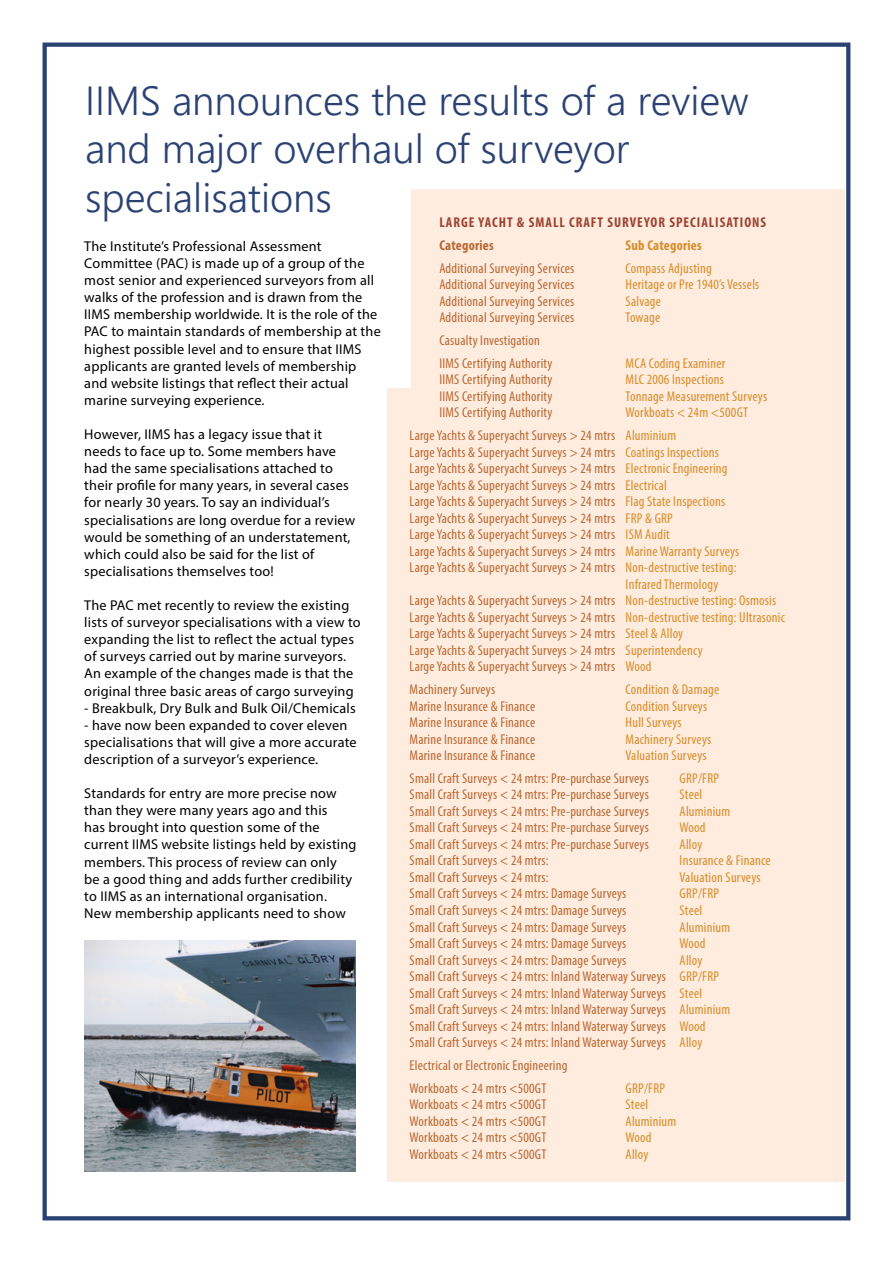
<style>
.page{position:relative;width:893px;height:1263px;background:#fff}
.page>*{position:absolute;margin:0;border:0;box-sizing:border-box;transform-origin:0 0}
.t1{font:300 40.5px/48.6px "Segoe UI";color:#2a4273}
.t2{font:condensed 14.25px/16.5px "Myriad Pro";letter-spacing:.015em;color:#ba6831}
.t3{font:14.25px/17.1px "Myriad Pro";letter-spacing:.015em;color:#000}
.t4{font:condensed 14.25px "Myriad Pro";letter-spacing:.015em;color:#d88d2a}
.t5{font:700 condensed 14.25px "Myriad Pro";letter-spacing:.07em;color:#9e4334}
.t6{font:700 condensed 14.25px "Myriad Pro";letter-spacing:.015em;color:#d88d2a}
.t7{font:700 condensed 14.25px "Myriad Pro";letter-spacing:.015em;color:#ba6831}
.s1{color:#d88d2a}
</style>
<div class="page">
<div style="left:43px;top:43px;width:807px;height:1177px;border:4px solid #2a4273"></div>
<div style="left:387px;top:389px;width:374px;height:793px;background:#feecdf"></div>
<div style="left:412px;top:189px;width:433px;height:993px;background:#feecdf"></div>
<img style="left:84px;top:940px;width:271px;height:231px">
<h1 class="t1" style="left:85px;top:72px;width:665px">IIMS announces the results of a review and major overhaul of surveyor specialisations</h1>
<p class="t5" style="left:439px;top:213px;width:328px">LARGE YACHT &amp; SMALL CRAFT SURVEYOR SPECIALISATIONS</p>
<p class="t7" style="left:439px;top:236px;width:56px">Categories</p>
<p class="t6" style="left:626px;top:236px;width:77px">Sub Categories</p>
<p class="t2" style="left:439px;top:259px;width:137px">Additional Surveying Services</p>
<p class="t4" style="left:626px;top:259px;width:88px">Compass Adjusting</p>
<p class="t2" style="left:439px;top:276px;width:137px">Additional Surveying Services</p>
<p class="t4" style="left:626px;top:276px;width:135px">Heritage or Pre 1940’s Vessels</p>
<p class="t2" style="left:439px;top:292px;width:137px">Additional Surveying Services</p>
<p class="t4" style="left:626px;top:292px;width:37px">Salvage</p>
<p class="t2" style="left:439px;top:309px;width:137px">Additional Surveying Services</p>
<p class="t4" style="left:626px;top:309px;width:36px">Towage</p>
<p class="t2" style="left:439px;top:329px;width:115px;line-height:22.8px">Casualty Investigation<br>IIMS Certifying Authority</p>
<p class="t3" style="left:84px;top:237px;width:298px">The Institute’s Professional Assessment Committee (PAC) is made up of a group of the most senior and experienced surveyors from all walks of the profession and is drawn from the IIMS membership worldwide. It is the role of the PAC to maintain standards of membership at the highest possible level and to ensure that IIMS applicants are granted levels of membership and website listings that reflect their actual marine surveying experience.</p>
<p class="t3" style="left:84px;top:425px;width:273px">However, IIMS has a legacy issue that it needs to face up to. Some members have had the same specialisations attached to their profile for many years, in several cases for nearly 30 years. To say an individual’s specialisations are long overdue for a review would be something of an understatement, which could also be said for the list of specialisations themselves too!</p>
<p class="t3" style="left:84px;top:596px;width:278px">The PAC met recently to review the existing lists of surveyor specialisations with a view to expanding the list to reflect the actual types of surveys carried out by marine surveyors.<br>An example of the changes made is that the original three basic areas of cargo surveying</p>
<p class="t3" style="left:84px;top:699px;width:273px">- Breakbulk, Dry Bulk and Bulk Oil/Chemicals</p>
<p class="t3" style="left:84px;top:716px;width:274px">- have now been expanded to cover eleven specialisations that will give a more accurate description of a surveyor’s experience.</p>
<p class="t3" style="left:84px;top:785px;width:274px">Standards for entry are more precise now than they were many years ago and this<br>has brought into question some of the current IIMS website listings held by existing members. This process of review can only<br>be a good thing and adds further credibility to IIMS as an international organisation.<br>New membership applicants need to show</p>
<p class="t4" style="left:626px;top:354px;width:101px">MCA Coding Examiner</p>
<p class="t2" style="left:439px;top:371px;width:115px">IIMS Certifying Authority</p>
<p class="t4" style="left:626px;top:371px;width:100px">MLC 2006 Inspections</p>
<p class="t2" style="left:439px;top:388px;width:115px">IIMS Certifying Authority</p>
<p class="t4" style="left:626px;top:387px;width:143px">Tonnage Measurement Surveys</p>
<p class="t2" style="left:439px;top:404px;width:115px">IIMS Certifying Authority</p>
<p class="t2" style="left:410px;top:401px;width:340px;line-height:22.8px;text-indent:216px"><span class="s1">Workboats &lt; 24m &lt;500GT<br></span>Large Yachts &amp; Superyacht Surveys &gt; 24 mtrs <span class="s1">Aluminium</span></p>
<p class="t2" style="left:410px;top:443px;width:311px">Large Yachts &amp; Superyacht Surveys &gt; 24 mtrs <span class="s1">Coatings Inspections</span></p>
<p class="t2" style="left:410px;top:460px;width:319px">Large Yachts &amp; Superyacht Surveys &gt; 24 mtrs <span class="s1">Electronic Engineering</span></p>
<p class="t2" style="left:410px;top:476px;width:259px">Large Yachts &amp; Superyacht Surveys &gt; 24 mtrs <span class="s1">Electrical</span></p>
<p class="t2" style="left:410px;top:493px;width:317px">Large Yachts &amp; Superyacht Surveys &gt; 24 mtrs <span class="s1">Flag State Inspections</span></p>
<p class="t2" style="left:410px;top:509px;width:265px">Large Yachts &amp; Superyacht Surveys &gt; 24 mtrs <span class="s1">FRP &amp; GRP</span></p>
<p class="t2" style="left:410px;top:526px;width:262px">Large Yachts &amp; Superyacht Surveys &gt; 24 mtrs <span class="s1">ISM Audit</span></p>
<p class="t2" style="left:410px;top:542px;width:331px">Large Yachts &amp; Superyacht Surveys &gt; 24 mtrs <span class="s1">Marine Warranty Surveys</span></p>
<p class="t2" style="left:410px;top:559px;width:328px">Large Yachts &amp; Superyacht Surveys &gt; 24 mtrs <span class="s1">Non-destructive testing:</span></p>
<p class="t4" style="left:626px;top:575px;width:94px">Infrared Thermology</p>
<p class="t2" style="left:410px;top:592px;width:368px">Large Yachts &amp; Superyacht Surveys &gt; 24 mtrs <span class="s1">Non-destructive testing: Osmosis</span></p>
<p class="t2" style="left:410px;top:608px;width:377px">Large Yachts &amp; Superyacht Surveys &gt; 24 mtrs <span class="s1">Non-destructive testing: Ultrasonic</span></p>
<p class="t2" style="left:410px;top:625px;width:275px">Large Yachts &amp; Superyacht Surveys &gt; 24 mtrs <span class="s1">Steel &amp; Alloy</span></p>
<p class="t2" style="left:410px;top:641px;width:295px">Large Yachts &amp; Superyacht Surveys &gt; 24 mtrs <span class="s1">Superintendency</span></p>
<p class="t2" style="left:410px;top:658px;width:244px">Large Yachts &amp; Superyacht Surveys &gt; 24 mtrs <span class="s1">Wood</span></p>
<p class="t2" style="left:410px;top:681px;width:87px">Machinery Surveys</p>
<p class="t4" style="left:626px;top:681px;width:95px">Condition &amp; Damage</p>
<p class="t2" style="left:410px;top:697px;width:127px">Marine Insurance &amp; Finance</p>
<p class="t4" style="left:626px;top:697px;width:83px">Condition Surveys</p>
<p class="t2" style="left:410px;top:714px;width:127px">Marine Insurance &amp; Finance</p>
<p class="t4" style="left:626px;top:714px;width:58px">Hull Surveys</p>
<p class="t2" style="left:410px;top:730px;width:127px">Marine Insurance &amp; Finance</p>
<p class="t4" style="left:626px;top:730px;width:87px">Machinery Surveys</p>
<p class="t2" style="left:410px;top:747px;width:127px">Marine Insurance &amp; Finance</p>
<p class="t4" style="left:626px;top:747px;width:82px">Valuation Surveys</p>
<p class="t2" style="left:410px;top:770px;width:241px">Small Craft Surveys &lt; 24 mtrs: Pre-purchase Surveys</p>
<p class="t4" style="left:680px;top:770px;width:41px">GRP/FRP</p>
<p class="t2" style="left:410px;top:786px;width:241px">Small Craft Surveys &lt; 24 mtrs: Pre-purchase Surveys</p>
<p class="t4" style="left:680px;top:786px;width:24px">Steel</p>
<p class="t2" style="left:410px;top:803px;width:241px">Small Craft Surveys &lt; 24 mtrs: Pre-purchase Surveys</p>
<p class="t4" style="left:680px;top:803px;width:52px">Aluminium</p>
<p class="t2" style="left:410px;top:819px;width:241px">Small Craft Surveys &lt; 24 mtrs: Pre-purchase Surveys</p>
<p class="t4" style="left:680px;top:819px;width:28px">Wood</p>
<p class="t2" style="left:410px;top:836px;width:241px">Small Craft Surveys &lt; 24 mtrs: Pre-purchase Surveys</p>
<p class="t4" style="left:680px;top:836px;width:24px">Alloy</p>
<p class="t2" style="left:410px;top:852px;width:140px">Small Craft Surveys &lt; 24 mtrs:</p>
<p class="t4" style="left:680px;top:852px;width:93px">Insurance &amp; Finance</p>
<p class="t2" style="left:410px;top:869px;width:140px">Small Craft Surveys &lt; 24 mtrs:</p>
<p class="t4" style="left:680px;top:869px;width:82px">Valuation Surveys</p>
<p class="t2" style="left:410px;top:885px;width:218px">Small Craft Surveys &lt; 24 mtrs: Damage Surveys</p>
<p class="t4" style="left:680px;top:885px;width:41px">GRP/FRP</p>
<p class="t2" style="left:410px;top:902px;width:218px">Small Craft Surveys &lt; 24 mtrs: Damage Surveys</p>
<p class="t4" style="left:680px;top:902px;width:24px">Steel</p>
<p class="t2" style="left:410px;top:918px;width:218px">Small Craft Surveys &lt; 24 mtrs: Damage Surveys</p>
<p class="t4" style="left:680px;top:918px;width:52px">Aluminium</p>
<p class="t2" style="left:410px;top:935px;width:218px">Small Craft Surveys &lt; 24 mtrs: Damage Surveys</p>
<p class="t4" style="left:680px;top:935px;width:28px">Wood</p>
<p class="t2" style="left:410px;top:951px;width:218px">Small Craft Surveys &lt; 24 mtrs: Damage Surveys</p>
<p class="t2" style="left:410px;top:951px;width:322px;text-indent:270px"><span class="s1">Alloy </span>Small Craft Surveys &lt; 24 mtrs: Inland Waterway Surveys <span class="s1">GRP/FRP </span>Small Craft Surveys &lt; 24 mtrs: Inland Waterway Surveys <span class="s1">Steel </span>Small Craft Surveys &lt; 24 mtrs: Inland Waterway Surveys <span class="s1">Aluminium </span>Small Craft Surveys &lt; 24 mtrs: Inland Waterway Surveys <span class="s1">Wood </span>Small Craft Surveys &lt; 24 mtrs: Inland Waterway Surveys <span class="s1">Alloy</span></p>
<p class="t2" style="left:410px;top:1053px;width:159px;line-height:22.8px">Electrical or Electronic Engineering<br>Workboats &lt; 24 mtrs &lt;500GT</p>
<p class="t4" style="left:626px;top:1079px;width:41px">GRP/FRP</p>
<p class="t2" style="left:410px;top:1096px;width:138px">Workboats &lt; 24 mtrs &lt;500GT</p>
<p class="t4" style="left:626px;top:1096px;width:24px">Steel</p>
<p class="t2" style="left:410px;top:1113px;width:138px">Workboats &lt; 24 mtrs &lt;500GT</p>
<p class="t4" style="left:626px;top:1112px;width:52px">Aluminium</p>
<p class="t2" style="left:410px;top:1129px;width:138px">Workboats &lt; 24 mtrs &lt;500GT</p>
<p class="t4" style="left:626px;top:1129px;width:28px">Wood</p>
<p class="t2" style="left:410px;top:1146px;width:138px">Workboats &lt; 24 mtrs &lt;500GT</p>
<p class="t4" style="left:626px;top:1145px;width:24px">Alloy</p>
</div>
